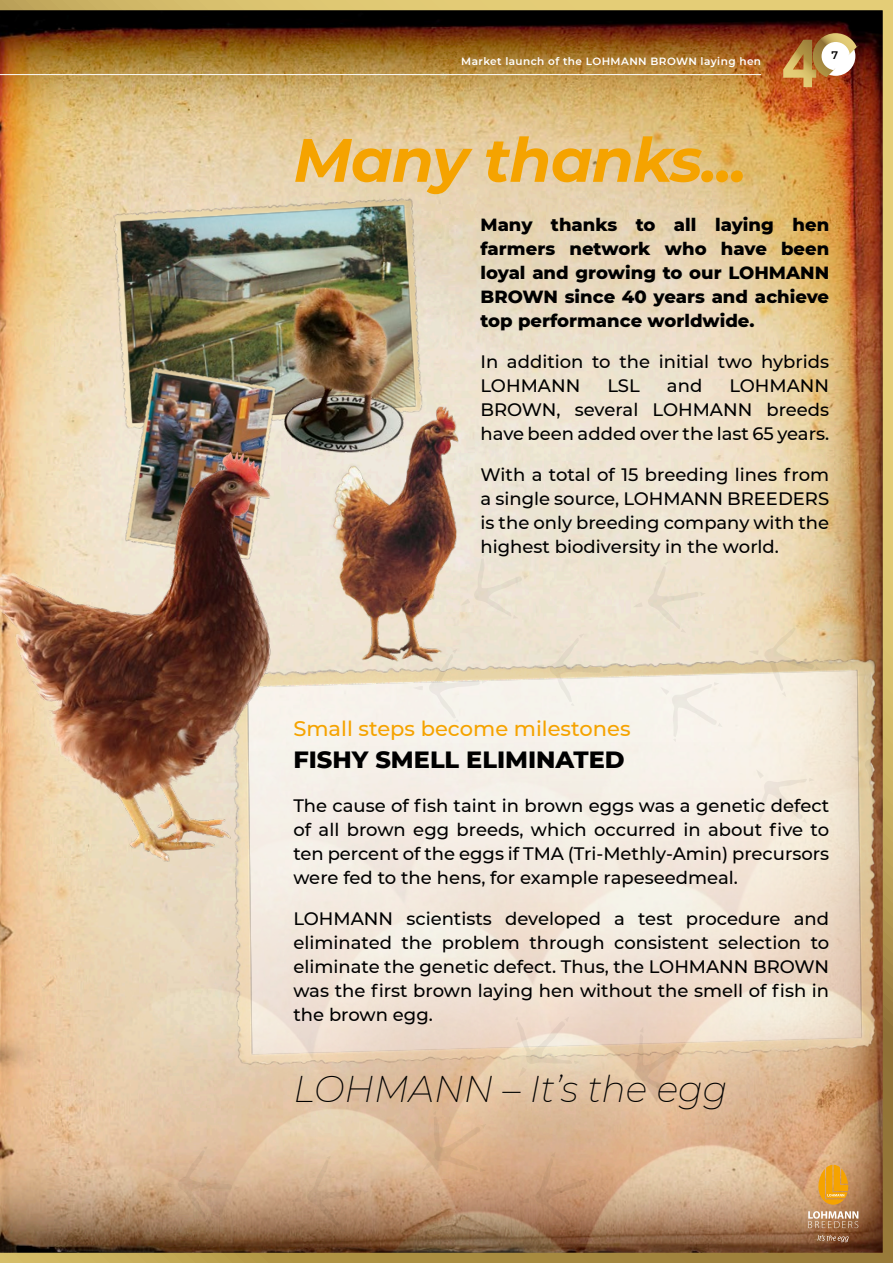
<style>
.page{position:relative;width:893px;height:1263px;background:#fff}
.page>*{position:absolute;margin:0;border:0;box-sizing:border-box;transform-origin:0 0}
.t1{font:italic 700 61.2px "Montserrat";letter-spacing:-.02em;color:#f5a300}
.TEXTO{font:italic 200 36.3px "Montserrat";color:#000}
.t2{font:800 24px "Montserrat";color:#000}
.t3{font:500 21px "Montserrat";color:#f5a300}
.TEXTO-2{font:500 18px/24px "Montserrat";color:#000;text-align:justify}
.TEXTO-3{font:800 18px/24px "Montserrat";color:#000;text-align:justify}
.t4{font:600 10.95px "Montserrat";color:#000}
.t5{font:600 10.5px "Montserrat";letter-spacing:.04em;color:#fff}
</style>
<div class="page">
<img style="left:0;top:0;width:893px;height:1263px">
<p class="t5" style="left:461px;top:54px;width:301px">Market launch of the LOHMANN BROWN laying hen</p>
<p class="t4" style="left:832px;top:47px;width:8px">7</p>
<p class="t1" style="left:293px;top:116px;width:455px">Many thanks...</p>
<p class="TEXTO-3" style="left:480px;top:212px;width:350px">Many thanks to all laying hen farmers network who have been loyal and growing to our LOHMANN BROWN since 40 years and achieve top performance worldwide.</p>
<p class="TEXTO-2" style="left:480px;top:349px;width:350px">In addition to the initial two hybrids<br>LOHMANN</p>
<p class="TEXTO-2" style="left:607px;top:373px;width:34px">LSL</p>
<p class="TEXTO-2" style="left:667px;top:373px;width:37px">and</p>
<p class="TEXTO-2" style="left:480px;top:373px;width:350px;text-indent:249px">LOHMANN BROWN, several LOHMANN breeds have been added over the last 65 years.</p>
<p class="TEXTO-2" style="left:480px;top:462px;width:350px">With a total of 15 breeding lines from a single source, LOHMANN BREEDERS is the only breeding company with the highest biodiversity in the world.</p>
<p class="t3" style="left:293px;top:714px;width:339px">Small steps become milestones</p>
<p class="t2" style="left:293px;top:741px;width:333px">FISHY SMELL ELIMINATED</p>
<p class="TEXTO-2" style="left:293px;top:793px;width:537px">The cause of fish taint in brown eggs was a genetic defect of all brown egg breeds, which occurred in about five to ten percent of the eggs if TMA (Tri-Methly-Amin) precursors were fed to the hens, for example rapeseedmeal.</p>
<p class="TEXTO-2" style="left:293px;top:906px;width:537px">LOHMANN scientists developed a test procedure and eliminated the problem through consistent selection to eliminate the genetic defect. Thus, the LOHMANN BROWN was the first brown laying hen without the smell of fish in the brown egg.</p>
<p class="TEXTO" style="left:293px;top:1064px;width:436px">LOHMANN – It’s the egg</p>
</div>
